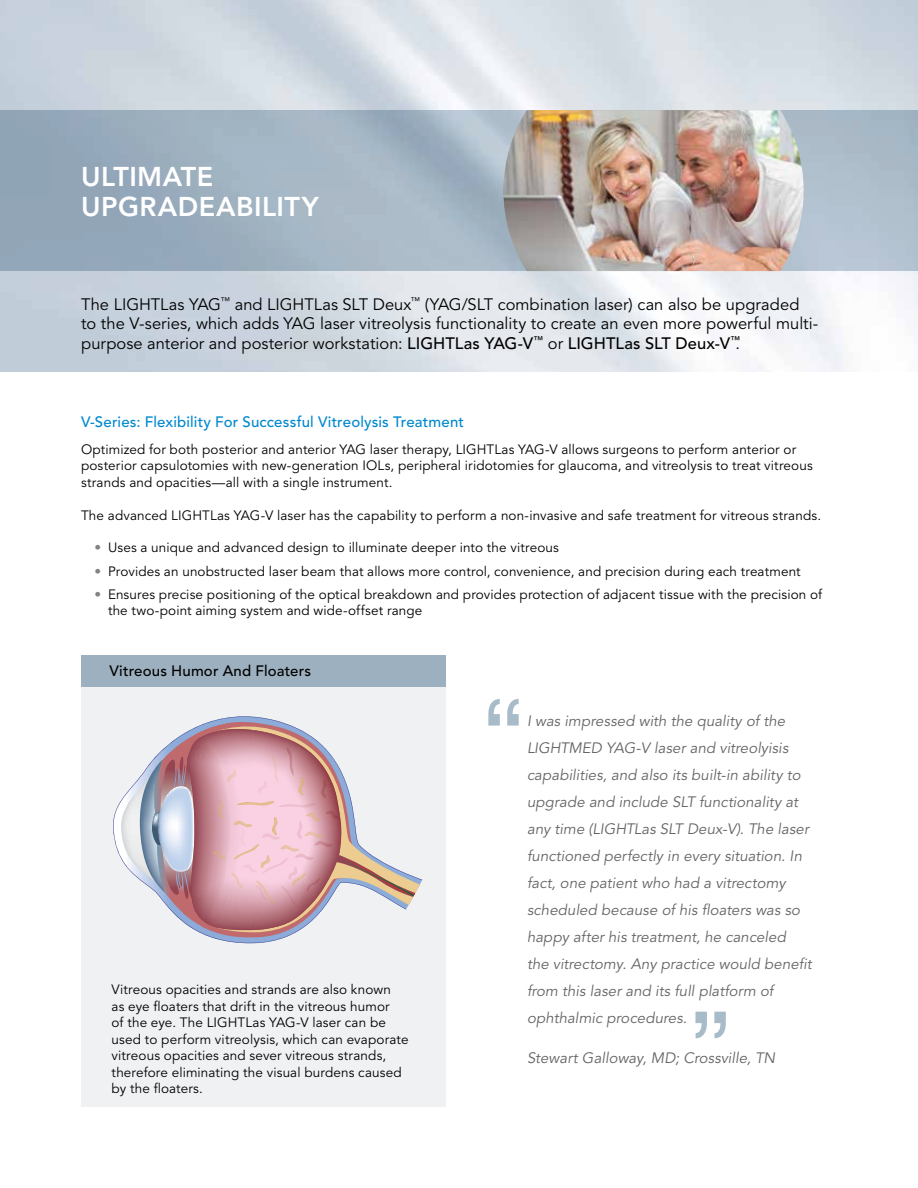
<style>
.page{position:relative;width:918px;height:1188px;background:#fff}
.page>*{position:absolute;margin:0;border:0;box-sizing:border-box;transform-origin:0 0}
.t1{font:800 27px/30px "Avenir";letter-spacing:.015em;color:#fff}
.t2{font:16.5px/19.5px "Avenir";color:#000}
.t3{font:italic 15px/27px "Avenir";letter-spacing:.005em;color:#636466}
.t4{font:500 15px "Avenir";letter-spacing:.01em;color:#0088ce}
.t5{font:500 15px "Avenir";letter-spacing:.01em;color:#000}
.t6{font:13.5px/16.5px "Avenir";letter-spacing:.01em;color:#000}
.s1{font-weight:500}
.s2{color:#808285}
</style>
<div class="page">
<div style="left:81px;top:655px;width:365px;height:452px;background:#f0f1f3"></div>
<svg style="left:0;top:110px;width:918px;height:161px;background:#a1b3c2"></svg>
<img style="left:503px;top:110px;width:301px;height:161px">
<svg style="left:488px;top:699px;width:31px;height:27px"></svg>
<svg style="left:695px;top:1012px;width:31px;height:26px"></svg>
<svg style="left:113px;top:716px;width:309px;height:227px"></svg>
<svg style="left:182px;top:719px;width:238px;height:219px"></svg>
<svg style="left:185px;top:722px;width:235px;height:211px"></svg>
<svg style="left:121px;top:729px;width:294px;height:201px"></svg>
<h1 class="t1" style="left:81px;top:161px;width:239px">ULTIMATE<br>UPGRADEABILITY</h1>
<p class="t2" style="left:81px;top:295px;width:739px">The LIGHTLas YAG<sup>™</sup> and LIGHTLas SLT Deux<sup>™</sup> (YAG/SLT combination laser) can also be upgraded to the V-series, which adds YAG laser vitreolysis functionality to create an even more powerful multi&shy;purpose anterior and posterior workstation: <span class="s1">LIGHTLas YAG-V</span><sup>™</sup> or <span class="s1">LIGHTLas SLT Deux-V</span><sup>™</sup>.</p>
<p class="t4" style="left:81px;top:413px;width:385px">V-Series: Flexibility For Successful Vitreolysis Treatment</p>
<p class="t6" style="left:81px;top:441px;width:733px">Optimized for both posterior and anterior YAG laser therapy, LIGHTLas YAG-V allows surgeons to perform anterior or posterior capsulotomies with new-generation IOLs, peripheral iridotomies for glaucoma, and vitreolysis to treat vitreous strands and opacities—all with a single instrument.</p>
<p class="t6" style="left:81px;top:507px;width:742px">The advanced LIGHTLas YAG-V laser has the capability to perform a non-invasive and safe treatment for vitreous strands.</p>
<p class="t6" style="left:94px;top:540px;width:466px"><span class="s2">•</span> Uses a unique and advanced design to illuminate deeper into the vitreous</p>
<p class="t6" style="left:94px;top:563px;width:708px"><span class="s2">•</span> Provides an unobstructed laser beam that allows more control, convenience, and precision during each treatment</p>
<p class="t6" style="left:108px;top:586px;width:716px;text-indent:-14px"><span class="s2">•</span> Ensures precise positioning of the optical breakdown and provides protection of adjacent tissue with the precision of the two-point aiming system and wide-offset range</p>
<p class="t5" style="left:110px;top:663px;width:203px">Vitreous Humor And Floaters</p>
<p class="t6" style="left:112px;top:982px;width:298px">Vitreous opacities and strands are also known<br>as eye floaters that drift in the vitreous humor<br>of the eye. The LIGHTLas YAG-V laser can be used to perform vitreolysis, which can evaporate vitreous opacities and sever vitreous strands, therefore eliminating the visual burdens caused by the floaters.</p>
<p class="t3" style="left:527px;top:707px;width:286px">I was impressed with the quality of the LIGHTMED YAG-V laser and vitreolyisis capabilities, and also its built-in ability to upgrade and include SLT functionality at any time (LIGHTLas SLT Deux-V). The laser functioned perfectly in every situation. In fact, one patient who had a vitrectomy scheduled because of his floaters was so happy after his treatment, he canceled<br>the vitrectomy. Any practice would benefit from this laser and its full platform of ophthalmic procedures.</p>
<p class="t3" style="left:527px;top:1045px;width:250px">Stewart Galloway, MD; Crossville, TN</p>
</div>
